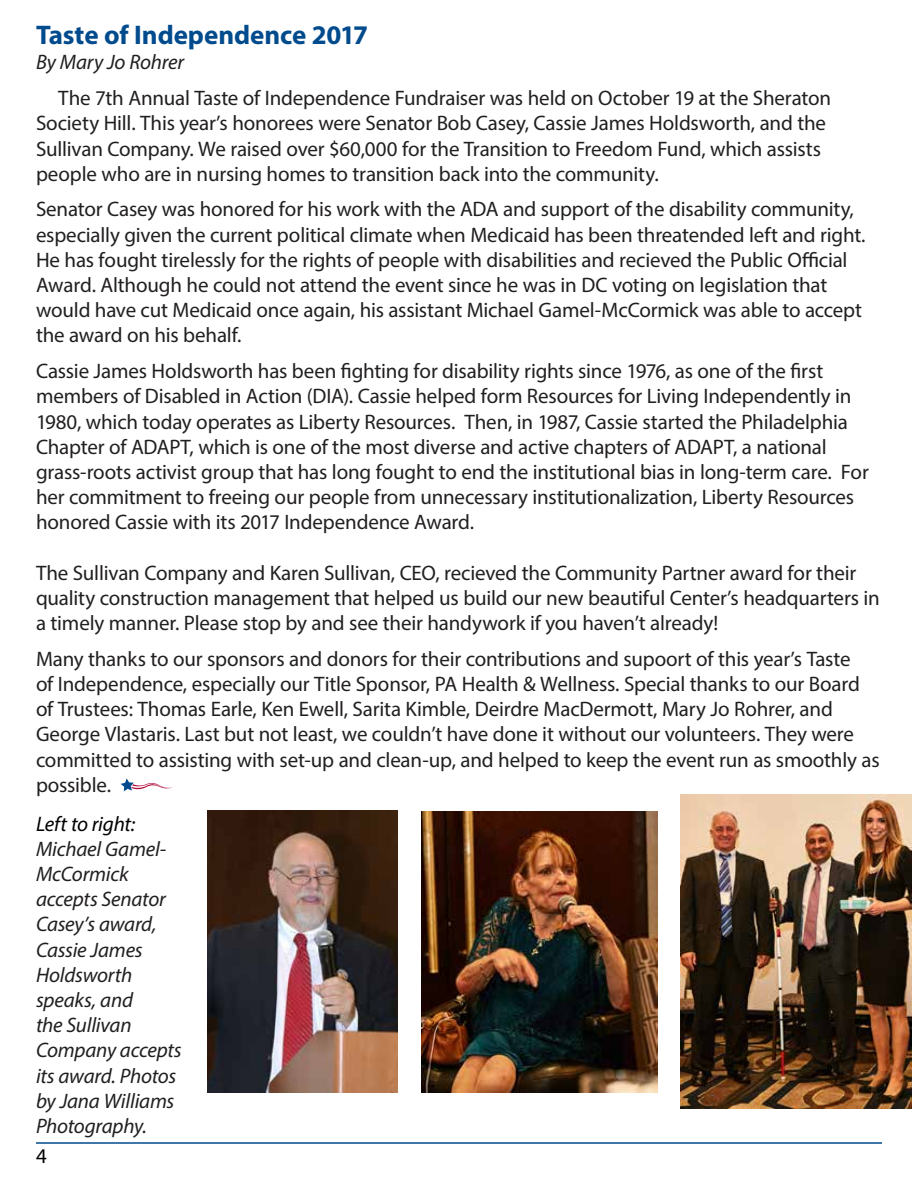
<style>
.page{position:relative;width:918px;height:1188px;background:#fff}
.page>*{position:absolute;margin:0;border:0;box-sizing:border-box;transform-origin:0 0}
.t1{font:700 27px "Myriad Pro";letter-spacing:-.005em;color:#004b8d}
.t2{font:21px/25.2px "Myriad Pro";letter-spacing:-.01em;color:#221f20}
.t3{font:italic 21px/25.2px "Myriad Pro";letter-spacing:-.01em;color:#221f20}
.t4{font:italic 21px "Myriad Pro";letter-spacing:-.015em;color:#000}
.t5{font:21px "Myriad Pro";color:#000}
</style>
<div class="page">
<hr style="left:36px;top:1142px;width:846px;height:2px;background:#004b8d">
<svg style="left:121px;top:778px;width:52px;height:13px"></svg>
<img style="left:680px;top:795px;width:232px;height:314px">
<img style="left:421px;top:812px;width:237px;height:280px">
<img style="left:208px;top:811px;width:190px;height:282px">
<p class="t1" style="left:36px;top:18px;width:334px">Taste of Independence 2017</p>
<p class="t3" style="left:36px;top:49px;width:150px">By Mary Jo Rohrer</p>
<p class="t2" style="left:36px;top:85px;width:797px;text-indent:22px">The 7th Annual Taste of Independence Fundraiser was held on October 19 at the Sheraton Society Hill. This year’s honorees were Senator Bob Casey, Cassie James Holdsworth, and the Sullivan Company. We raised over $60,000 for the Transition to Freedom Fund, which assists people who are in nursing homes to transition back into the community.</p>
<p class="t2" style="left:36px;top:196px;width:831px">Senator Casey was honored for his work with the ADA and support of the disability community, especially given the current political climate when Medicaid has been threatended left and right.<br>He has fought tirelessly for the rights of people with disabilities and recieved the Public Official Award. Although he could not attend the event since he was in DC voting on legislation that would have cut Medicaid once again, his assistant Michael Gamel-McCormick was able to accept the award on his behalf.</p>
<p class="t2" style="left:36px;top:358px;width:834px">Cassie James Holdsworth has been fighting for disability rights since 1976, as one of the first members of Disabled in Action (DIA). Cassie helped form Resources for Living Independently in 1980, which today operates as Liberty Resources. Then, in 1987, Cassie started the Philadelphia Chapter of ADAPT, which is one of the most diverse and active chapters of ADAPT, a national grass-roots activist group that has long fought to end the institutional bias in long-term care. For her commitment to freeing our people from unnecessary institutionalization, Liberty Resources honored Cassie with its 2017 Independence Award.</p>
<p class="t2" style="left:36px;top:560px;width:845px">The Sullivan Company and Karen Sullivan, CEO, recieved the Community Partner award for their quality construction management that helped us build our new beautiful Center’s headquarters in a timely manner. Please stop by and see their handywork if you haven’t already!</p>
<p class="t2" style="left:36px;top:646px;width:845px">Many thanks to our sponsors and donors for their contributions and supoort of this year’s Taste<br>of Independence, especially our Title Sponsor, PA Health &amp; Wellness. Special thanks to our Board of Trustees: Thomas Earle, Ken Ewell, Sarita Kimble, Deirdre MacDermott, Mary Jo Rohrer, and George Vlastaris. Last but not least, we couldn’t have done it without our volunteers. They were committed to assisting with set-up and clean-up, and helped to keep the event run as smoothly as possible.</p>
<p class="t4" style="left:36px;top:811px;width:101px">Left to right:</p>
<p class="t3" style="left:36px;top:836px;width:147px">Michael Gamel-<br>McCormick accepts Senator<br>Casey’s award,<br>Cassie James<br>Holdsworth speaks, and<br>the Sullivan<br>Company accepts its award. Photos by Jana Williams<br>Photography.</p>
<p class="t5" style="left:36px;top:1143px;width:12px">4</p>
</div>
